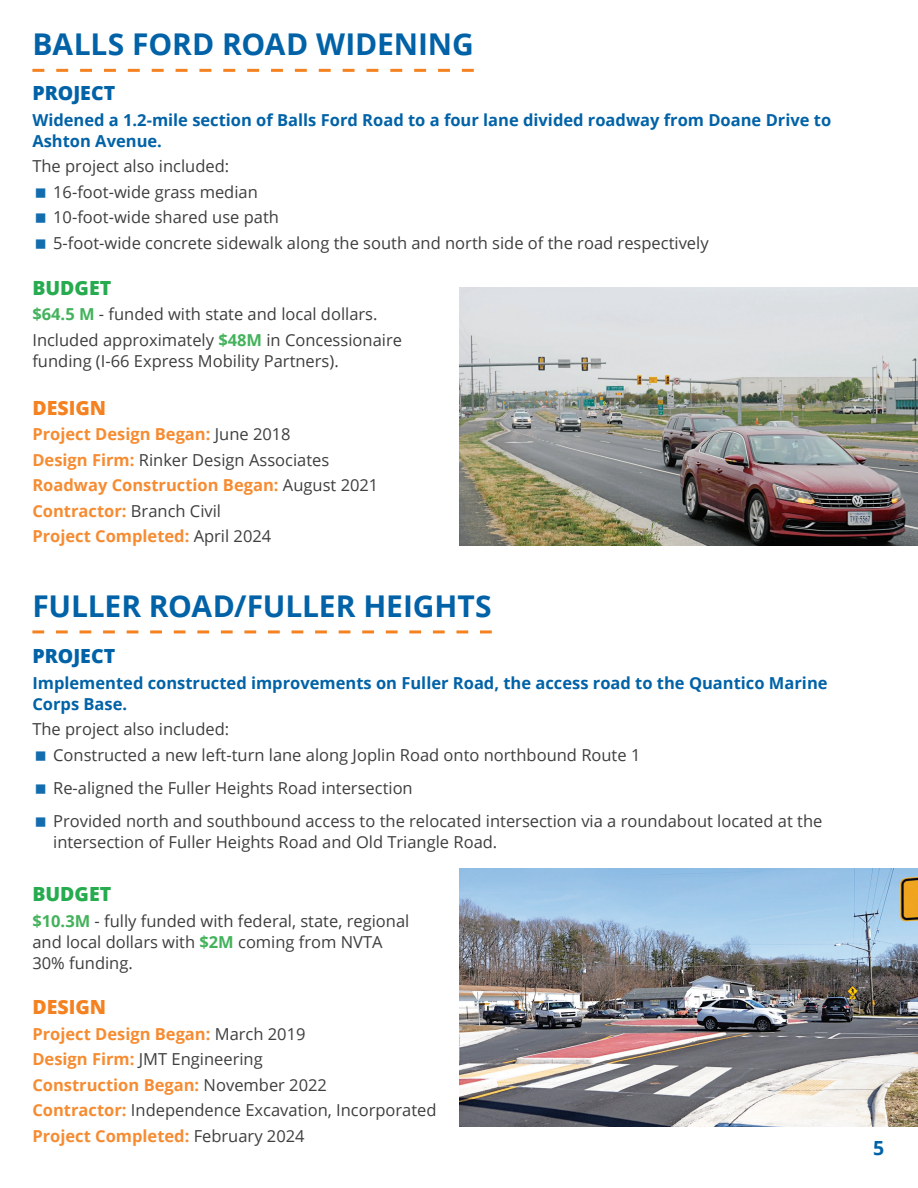
<style>
.page{position:relative;width:918px;height:1188px;background:#fff}
.page>*{position:absolute;margin:0;border:0;box-sizing:border-box;transform-origin:0 0}
._1-New_Project_Header{font:700 30px "Open Sans";letter-spacing:-.005em;color:#0162a7}
._1-Blue_Bold_Subhead{font:800 19.5px "Open Sans";color:#0162a7}
._1-Green_Bold_Subhead{font:800 19.5px "Open Sans";color:#26ab4f}
.Orange_Bold_Project_TExt{font:800 19.5px "Open Sans";color:#f58220}
.Budget_Green_Bold{font:700 19.5px "Open Sans";color:#0162a7}
.Project_Text{font:16.5px/21px "Open Sans";color:#3e3e3f}
.Project_Text_Bold{font:16.5px/21px "Open Sans";color:#3e3e3f}
.Project_Text_New{font:16.5px/21px "Open Sans";color:#3e3e3f}
.Blue_Bold_Project_Text{font:700 16.5px/21px "Open Sans";color:#0162a7}
.Project_Text-2{font:700 16.5px "Open Sans";color:#f68c32}
.Project_Text_New-2{font:700 16.5px "Open Sans";color:#f68c32}
.s1{font-weight:700;color:#43b25b}
.s2{font-weight:400;color:#3e3e3f}
.s3{font-weight:700;color:#f68c32}
</style>
<div class="page">
<img style="left:459px;top:287px;width:459px;height:258px">
<svg style="left:32px;top:69px;width:442px;height:3px"></svg>
<svg style="left:32px;top:630px;width:460px;height:3px"></svg>
<img style="left:459px;top:868px;width:459px;height:258px">
<p class="_1-New_Project_Header" style="left:32px;top:23px;width:443px">BALLS FORD ROAD WIDENING</p>
<p class="_1-Blue_Bold_Subhead" style="left:32px;top:79px;width:84px">PROJECT</p>
<p class="Blue_Bold_Project_Text" style="left:32px;top:109px;width:800px">Widened a 1.2-mile section of Balls Ford Road to a four lane divided roadway from Doane Drive to<br>Ashton Avenue.</p>
<p class="Project_Text" style="left:32px;top:156px;width:198px">The project also included:</p>
<p class="Project_Text" style="left:53px;top:181px;width:206px">16-foot-wide grass median</p>
<p class="Project_Text" style="left:53px;top:207px;width:227px">10-foot-wide shared use path</p>
<p class="Project_Text" style="left:53px;top:232px;width:657px">5-foot-wide concrete sidewalk along the south and north side of the road respectively</p>
<p class="_1-Green_Bold_Subhead" style="left:32px;top:273px;width:80px">BUDGET</p>
<p class="Project_Text" style="left:32px;top:303px;width:347px"><span class="s1">$64.5 M</span> - funded with state and local dollars.</p>
<p class="Project_Text" style="left:32px;top:329px;width:371px">Included approximately <span class="s1">$48M</span> in Concessionaire funding (I-66 Express Mobility Partners).</p>
<p class="Orange_Bold_Project_TExt" style="left:32px;top:393px;width:75px">DESIGN</p>
<p class="Project_Text-2" style="left:32px;top:423px;width:260px">Project Design Began: <span class="s2">June 2018</span></p>
<p class="Project_Text" style="left:32px;top:449px;width:298px"><span class="s3">Design Firm:</span> Rinker Design Associates</p>
<p class="Project_Text-2" style="left:32px;top:474px;width:348px">Roadway Construction Began: <span class="s2">August 2021</span></p>
<p class="Project_Text-2" style="left:32px;top:499px;width:190px">Contractor: <span class="s2">Branch Civil</span></p>
<p class="Project_Text-2" style="left:32px;top:525px;width:240px">Project Completed: <span class="s2">April 2024</span></p>
<p class="_1-New_Project_Header" style="left:32px;top:585px;width:461px">FULLER ROAD/FULLER HEIGHTS</p>
<p class="_1-Blue_Bold_Subhead" style="left:32px;top:641px;width:84px">PROJECT</p>
<p class="Blue_Bold_Project_Text" style="left:32px;top:672px;width:797px">Implemented constructed improvements on Fuller Road, the access road to the Quantico Marine<br>Corps Base.</p>
<p class="Project_Text_New" style="left:32px;top:718px;width:198px">The project also included:</p>
<p class="Project_Text_Bold" style="left:53px;top:744px;width:589px">Constructed a new left-turn lane along Joplin Road onto northbound Route 1</p>
<p class="Project_Text_Bold" style="left:53px;top:777px;width:361px">Re-aligned the Fuller Heights Road intersection</p>
<p class="Project_Text_Bold" style="left:53px;top:810px;width:771px">Provided north and southbound access to the relocated intersection via a roundabout located at the intersection of Fuller Heights Road and Old Triangle Road.</p>
<p class="_1-Green_Bold_Subhead" style="left:32px;top:879px;width:80px">BUDGET</p>
<p class="Project_Text_New" style="left:32px;top:910px;width:378px"><span class="s1">$10.3M</span> - fully funded with federal, state, regional and local dollars with <span class="s1">$2M</span> coming from NVTA<br>30% funding.</p>
<p class="Orange_Bold_Project_TExt" style="left:32px;top:992px;width:75px">DESIGN</p>
<p class="Project_Text_New-2" style="left:32px;top:1022px;width:275px">Project Design Began: <span class="s2">March 2019</span></p>
<p class="Project_Text_New" style="left:32px;top:1048px;width:232px"><span class="s3">Design Firm:</span> JMT Engineering</p>
<p class="Project_Text_New-2" style="left:32px;top:1073px;width:296px">Construction Began: <span class="s2">November 2022</span></p>
<p class="Project_Text_New" style="left:32px;top:1099px;width:406px"><span class="s3">Contractor:</span> Independence Excavation, Incorporated</p>
<p class="Project_Text_New-2" style="left:32px;top:1124px;width:274px">Project Completed: <span class="s2">February 2024</span></p>
<p class="Budget_Green_Bold" style="left:873px;top:1134px;width:13px">5</p>
</div>
